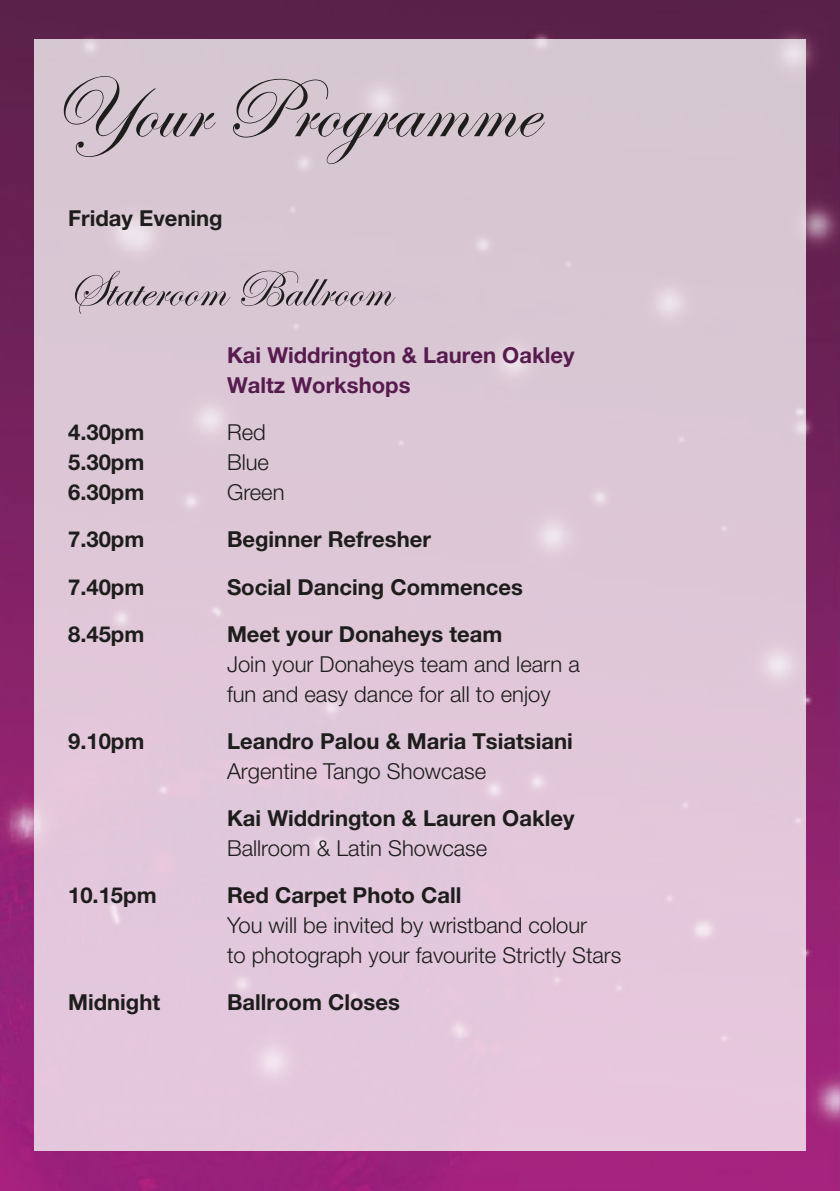
<style>
.page{position:relative;width:840px;height:1191px;background:#fff}
.page>*{position:absolute;margin:0;border:0;box-sizing:border-box;transform-origin:0 0}
.t1{font:86.4px "Edwardian Script ITC";color:#1d1d1b}
.t2{font:52px "Edwardian Script ITC";color:#1d1d1b}
.t3{font:700 22px "Helvetica Neue LT Pro";color:#1d1d1b}
.t4{font:300 22px/30px "Helvetica Neue LT Pro";color:#1d1d1b}
.t5{font:700 22px/30px "Helvetica Neue LT Pro";color:#571b4f}
</style>
<div class="page">
<img style="left:0;top:0;width:839px;height:1191px">
<div style="left:34px;top:40px;width:771px;height:1111px;background:#dfc7d8"></div>
<h1 class="t1" style="left:51px;top:62px;width:487px">Your Programme</h1>
<p class="t3" style="left:68px;top:204px;width:156px">Friday Evening</p>
<h2 class="t2" style="left:68px;top:261px;width:324px">Stateroom Ballroom</h2>
<p class="t5" style="left:227px;top:340px;width:349px">Kai Widdrington &amp; Lauren Oakley<br>Waltz Workshops</p>
<p class="t3" style="left:68px;top:419px;width:78px">4.30pm</p>
<p class="t4" style="left:227px;top:417px;width:40px">Red</p>
<p class="t3" style="left:68px;top:449px;width:78px">5.30pm</p>
<p class="t4" style="left:227px;top:447px;width:43px">Blue</p>
<p class="t3" style="left:68px;top:479px;width:78px">6.30pm</p>
<p class="t4" style="left:227px;top:477px;width:59px">Green</p>
<p class="t3" style="left:68px;top:526px;width:78px">7.30pm</p>
<p class="t3" style="left:227px;top:526px;width:205px">Beginner Refresher</p>
<p class="t3" style="left:68px;top:573px;width:78px">7.40pm</p>
<p class="t3" style="left:227px;top:573px;width:297px">Social Dancing Commences</p>
<p class="t3" style="left:68px;top:620px;width:78px">8.45pm</p>
<p class="t3" style="left:227px;top:620px;width:277px">Meet your Donaheys team</p>
<p class="t4" style="left:227px;top:648px;width:354px">Join your Donaheys team and learn a fun and easy dance for all to enjoy</p>
<p class="t3" style="left:68px;top:727px;width:78px">9.10pm</p>
<p class="t3" style="left:227px;top:727px;width:347px">Leandro Palou &amp; Maria Tsiatsiani</p>
<p class="t4" style="left:227px;top:755px;width:260px">Argentine Tango Showcase</p>
<p class="t3" style="left:227px;top:804px;width:349px">Kai Widdrington &amp; Lauren Oakley</p>
<p class="t4" style="left:227px;top:832px;width:262px">Ballroom &amp; Latin Showcase</p>
<p class="t3" style="left:68px;top:881px;width:90px">10.15pm</p>
<p class="t3" style="left:227px;top:881px;width:236px">Red Carpet Photo Call</p>
<p class="t4" style="left:227px;top:909px;width:396px">You will be invited by wristband colour<br>to photograph your favourite Strictly Stars</p>
<p class="t3" style="left:68px;top:988px;width:94px">Midnight</p>
<p class="t3" style="left:227px;top:988px;width:174px">Ballroom Closes</p>
</div>
